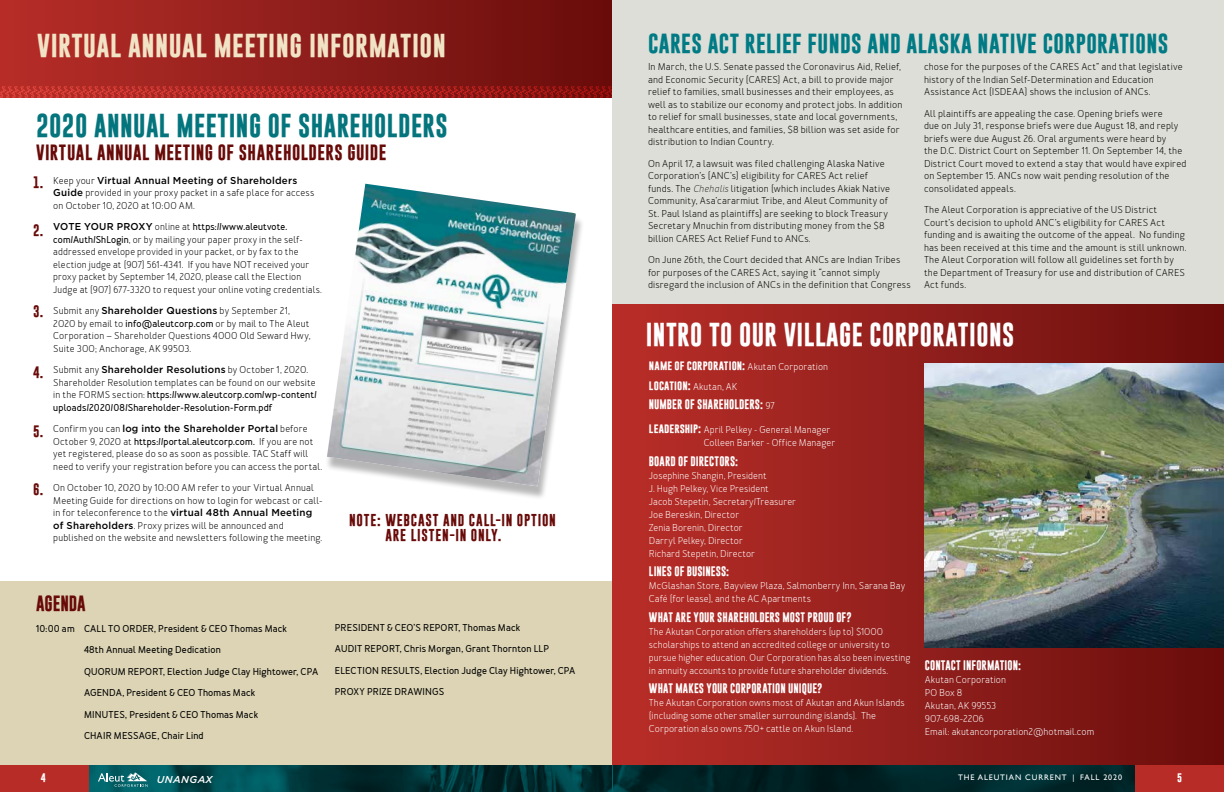
<style>
.page{position:relative;width:1224px;height:792px;background:#fff}
.page>*{position:absolute;margin:0;border:0;box-sizing:border-box;transform-origin:0 0}
.t1{font:700 24px "Gobold";letter-spacing:.02em;color:#f1e3c5}
.t2{font:700 24px "Gobold";letter-spacing:.02em;color:#04757d;scale:.96 1}
.t3{font:700 24px "Gobold";letter-spacing:.02em;color:#fff;scale:.96 1}
.t4{font:700 20px "Gobold";letter-spacing:.02em;color:#007b85}
.t5{font:700 16px "Gobold";letter-spacing:.025em;color:#680a08}
.t6{font:700 12.5px/14.9px "Gobold";letter-spacing:.07em;color:#680a08}
.t7{font:700 12px "Gobold";color:#680a08}
.t8{font:10px/12.5px "Merlo";letter-spacing:.015em;color:#000}
.t9{font:10px/13px "Merlo";letter-spacing:.005em;color:#fff}
.t10{font:700 10px/21.5px "Merlo";letter-spacing:.02em;color:#000}
.t11{font:10px/12.5px "Merlo";letter-spacing:.015em;color:#000;scale:.96 1}
.t12{font:10px/13px "Merlo";letter-spacing:.005em;color:#fff;scale:.96 1}
.t13{font:700 10px/19.5px "Gobold";letter-spacing:.01em;color:#fff}
.t14{font:500 10px "Gotham";letter-spacing:.02em;color:#000}
.t15{font:italic 500 10px "Gotham";letter-spacing:.04em;color:#fff}
.t16{font:700 9px "Gobold";color:#fff}
.t17{font:8px "Gill Sans";letter-spacing:.11em;color:#fff}
.s1{font-family:"Merlo";font-weight:400}
.s2{font-family:"Gotham";font-weight:500}
.s3{font-weight:700}
.s4{font-weight:300;font-style:italic}
.s5{font-family:"Gobold";font-weight:700}
</style>
<div class="page">
<div style="left:612px;top:0;width:612px;height:308px;background:#ddded7"></div>
<div style="left:612px;top:304px;width:612px;height:485px;background:linear-gradient(to right,#b92f2a,#690e0d)"></div>
<img style="left:925px;top:364px;width:299px;height:284px">
<img style="left:612px;top:766px;width:523px;height:26px">
<div style="left:1135px;top:766px;width:89px;height:26px;background:#b72c27"></div>
<div style="left:0;top:581px;width:612px;height:186px;background:#dcd4b4"></div>
<div style="left:0;top:0;width:612px;height:88px;background:linear-gradient(to right,#b72e29,#680d0c)"></div>
<svg style="left:0;top:86px;width:612px;height:12px;background:#a82420"></svg>
<div style="left:325px;top:188px;width:259px;height:313px;background:#000;opacity:.29"></div>
<img style="left:327px;top:184px;width:249px;height:302px">
<svg style="left:89px;top:766px;width:523px;height:26px;background:#003d41"></svg>
<div style="left:0;top:766px;width:89px;height:26px;background:#b72c27"></div>
<svg style="left:98px;top:772px;width:50px;height:15px"></svg>
<h1 class="t1" style="left:37px;top:34px;width:410px">VIRTUAL ANNUAL MEETING INFORMATION</h1>
<h1 class="t2" style="left:36px;top:114px;width:430px">2020 ANNUAL MEETING OF SHAREHOLDERS</h1>
<h3 class="t5" style="left:36px;top:145px;width:352px">VIRTUAL ANNUAL MEETING OF SHAREHOLDERS GUIDE</h3>
<p class="t7" style="left:33px;top:177px;width:12px">1.</p>
<p class="t7" style="left:33px;top:224px;width:12px">2.</p>
<p class="t14" style="left:53px;top:176px;width:245px"><span class="s1">Keep your</span> Virtual Annual Meeting of Shareholders</p>
<p class="t8" style="left:53px;top:187px;width:263px"><span class="s2">Guide</span> provided in your proxy packet in a safe place for access on October 10, 2020 at 10:00 AM.</p>
<p class="t11" style="left:53px;top:221px;width:281px"><span class="s2">VOTE YOUR PROXY</span> online at <span class="s3">https://www.aleutvote. com/Auth/ShLogin</span>, or by mailing your paper proxy in the self&shy;addressed envelope provided in your packet, or by fax to the election judge at (907) 561-4341. If you have NOT received your proxy packet by September 14, 2020, please call the Election Judge at (907) 677-3320 to request your online voting credentials.</p>
<p class="t8" style="left:53px;top:305px;width:259px">Submit any <span class="s2">Shareholder Questions</span> by September 21, 2020 by email to <span class="s3">info@aleutcorp.com</span> or by mail to The Aleut Corporation – Shareholder Questions 4000 Old Seward Hwy, Suite 300; Anchorage, AK 99503.</p>
<p class="t8" style="left:53px;top:364px;width:265px">Submit any <span class="s2">Shareholder Resolutions</span> by October 1, 2020.<br>Shareholder Resolution templates can be found on our website in the FORMS section: <span class="s3">https://www.aleutcorp.com/wp-content/ uploads/2020/08/Shareholder-Resolution-Form.pdf</span></p>
<p class="t14" style="left:53px;top:424px;width:256px"><span class="s1">Confirm you can</span> log into the Shareholder Portal <span class="s1">before</span></p>
<p class="t8" style="left:53px;top:436px;width:271px">October 9, 2020 at <span class="s3">https://portal.aleutcorp.com.</span> If you are not yet registered, please do so as soon as possible. TAC Staff will need to verify your registration before you can access the portal.</p>
<p class="t8" style="left:53px;top:482px;width:271px">On October 10, 2020 by 10:00 AM refer to your Virtual Annual Meeting Guide for directions on how to login for webcast or call&shy;in for teleconference to the <span class="s2">virtual 48th Annual Meeting of Shareholders</span>. Proxy prizes will be announced and published on the website and newsletters following the meeting.</p>
<p class="t7" style="left:33px;top:306px;width:12px">3.</p>
<p class="t7" style="left:33px;top:367px;width:12px">4.</p>
<p class="t7" style="left:33px;top:425px;width:12px">5.</p>
<p class="t7" style="left:33px;top:484px;width:12px">6.</p>
<p class="t6" style="left:385px;top:514px;width:172px;text-indent:-36px">NOTE: WEBCAST AND CALL-IN OPTION<br>ARE LISTEN-IN ONLY.</p>
<h3 class="t5" style="left:36px;top:596px;width:51px">AGENDA</h3>
<p class="t10" style="left:84px;top:618px;width:236px;text-indent:-48px">10:00 am CALL TO ORDER, President &amp; CEO Thomas Mack<br>48th Annual Meeting Dedication<br>QUORUM REPORT, Election Judge Clay Hightower, CPA AGENDA, President &amp; CEO Thomas Mack<br>MINUTES, President &amp; CEO Thomas Mack<br>CHAIR MESSAGE, Chair Lind</p>
<p class="t16" style="left:41px;top:774px;width:6px">4</p>
<p class="t15" style="left:157px;top:775px;width:57px">UNANGAX</p>
<p class="t10" style="left:335px;top:618px;width:242px">PRESIDENT &amp; CEO’S REPORT, Thomas Mack<br>AUDIT REPORT, Chris Morgan, Grant Thornton LLP ELECTION RESULTS, Election Judge Clay Hightower, CPA PROXY PRIZE DRAWINGS</p>
<h2 class="t4" style="left:648px;top:34px;width:522px">CARES ACT RELIEF FUNDS AND ALASKA NATIVE CORPORATIONS</h2>
<p class="t8" style="left:648px;top:62px;width:256px">In March, the U.S. Senate passed the Coronavirus Aid, Relief, and Economic Security (CARES) Act, a bill to provide major relief to families, small businesses and their employees, as well as to stabilize our economy and protect jobs. In addition to relief for small businesses, state and local governments, healthcare entities, and families, $8 billion was set aside for distribution to Indian Country.</p>
<p class="t8" style="left:648px;top:158px;width:244px">On April 17, a lawsuit was filed challenging Alaska Native Corporation’s (ANC’s) eligibility for CARES Act relief funds. The <span class="s4">Chehalis</span> litigation (which includes Akiak Native Community, Asa’cararmiut Tribe, and Aleut Community of St. Paul Island as plaintiffs) are seeking to block Treasury Secretary Mnuchin from distributing money from the $8 billion CARES Act Relief Fund to ANCs.</p>
<p class="t8" style="left:648px;top:255px;width:264px">On June 26th, the Court decided that ANCs are Indian Tribes for purposes of the CARES Act, saying it “cannot simply disregard the inclusion of ANCs in the definition that Congress</p>
<p class="t8" style="left:924px;top:62px;width:260px">chose for the purposes of the CARES Act” and that legislative history of the Indian Self-Determination and Education<br>Assistance Act (ISDEAA) shows the inclusion of ANCs.</p>
<p class="t8" style="left:924px;top:108px;width:264px">All plaintiffs are appealing the case. Opening briefs were<br>due on July 31, response briefs were due August 18, and reply briefs were due August 26. Oral arguments were heard by<br>the D.C. District Court on September 11. On September 14, the District Court moved to extend a stay that would have expired on September 15. ANCs now wait pending resolution of the consolidated appeals.</p>
<p class="t8" style="left:924px;top:205px;width:264px">The Aleut Corporation is appreciative of the US District Court’s decision to uphold ANC’s eligibility for CARES Act funding and is awaiting the outcome of the appeal. No funding has been received at this time and the amount is still unknown.<br>The Aleut Corporation will follow all guidelines set forth by the Department of Treasury for use and distribution of CARES Act funds.</p>
<h1 class="t3" style="left:646px;top:322px;width:386px">INTRO TO OUR VILLAGE CORPORATIONS</h1>
<p class="t13" style="left:649px;top:357px;width:181px">name of corporation: <span class="s1">Akutan Corporation </span>location: <span class="s1">Akutan, AK<br></span>NUMBER OF SHAREHOLDERS: <span class="s1">97</span></p>
<p class="t9" style="left:704px;top:424px;width:133px;text-indent:-55px"><span class="s5">leadership:</span> April Pelkey - General Manager<br>Colleen Barker - Office Manager</p>
<p class="t13" style="left:649px;top:452px;width:91px">BOARD OF DIRECTORS:</p>
<p class="t9" style="left:649px;top:470px;width:149px">Josephine Shangin, President<br>J. Hugh Pelkey, Vice President<br>Jacob Stepetin, Secretary/Treasurer<br>Joe Bereskin, Director<br>Zenia Borenin, Director<br>Darryl Pelkey, Director<br>Richard Stepetin, Director</p>
<p class="t13" style="left:649px;top:563px;width:82px">LINES OF BUSINESS:</p>
<p class="t9" style="left:649px;top:580px;width:258px">McGlashan Store, Bayview Plaza, Salmonberry Inn, Sarana Bay<br>Café (for lease), and the AC Apartments</p>
<p class="t13" style="left:649px;top:608px;width:204px">WHAT ARE YOUR SHAREHOLDERS MOST PROUD OF?</p>
<p class="t12" style="left:649px;top:626px;width:274px">The Akutan Corporation offers shareholders (up to) $1000 scholarships to attend an accredited college or university to pursue higher education. Our Corporation has also been investing in annuity accounts to provide future shareholder dividends.</p>
<p class="t13" style="left:649px;top:680px;width:175px">WHAT MAKES YOUR CORPORATION UNIQUE?</p>
<p class="t9" style="left:649px;top:697px;width:257px">The Akutan Corporation owns most of Akutan and Akun Islands (including some other smaller surrounding islands). The<br>Corporation also owns 750+ cattle on Akun Island.</p>
<p class="t13" style="left:925px;top:656px;width:98px">CONTACT INFORMATION:</p>
<p class="t9" style="left:925px;top:674px;width:171px">Akutan Corporation<br>PO Box 8<br>Akutan, AK 99553<br>907-698-2206<br>Email: akutancorporation2@hotmail.com</p>
<p class="t17" style="left:958px;top:774px;width:165px">THE ALEUTIAN CURRENT | FALL 2020</p>
<p class="t16" style="left:1177px;top:773px;width:6px">5</p>
</div>
